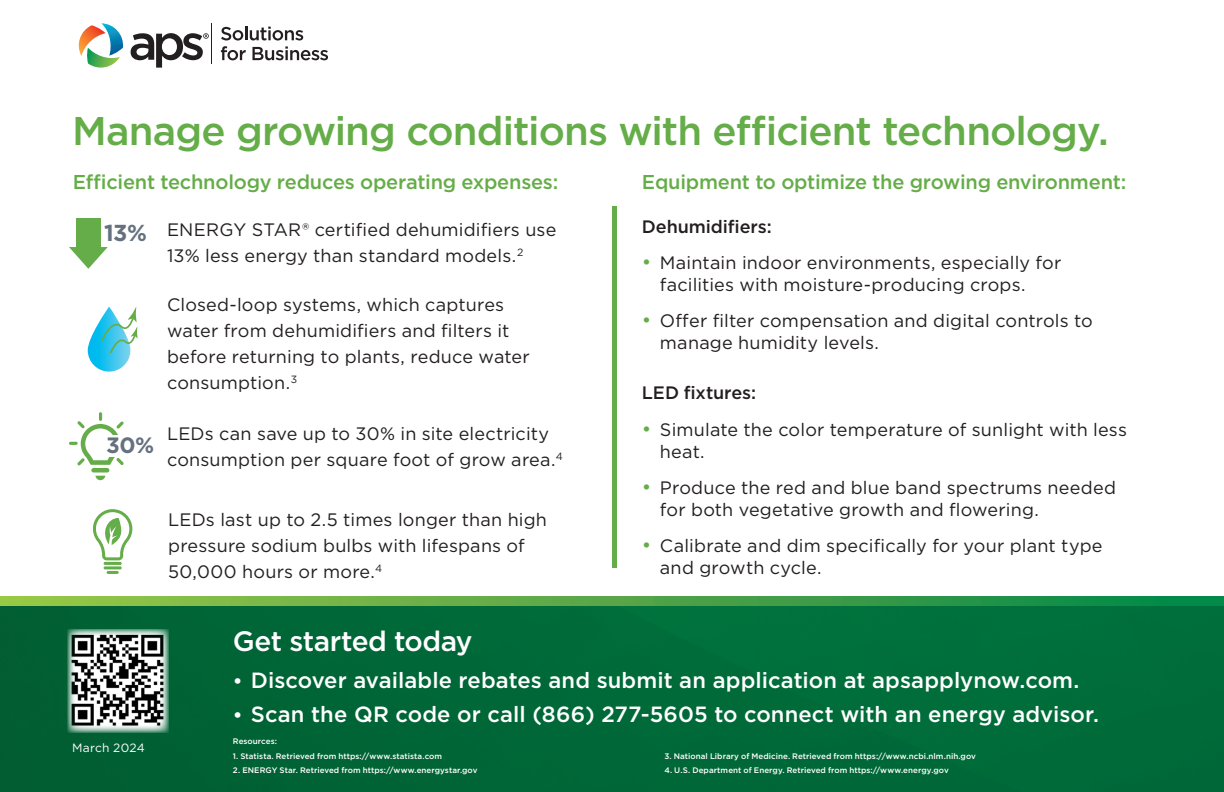
<style>
.page{position:relative;width:1224px;height:792px;background:#fff}
.page>*{position:absolute;margin:0;border:0;box-sizing:border-box;transform-origin:0 0}
.Body_copy{font:500 40px "Gotham";letter-spacing:-.025em;color:#65ad48}
.t1{font:500 28px "Gotham";letter-spacing:-.02em;color:#fff}
.t2{font:700 23px "Gotham";color:#65717f}
.t3{font:700 22.2px "Gotham";color:#65717f}
.t4{font:500 22px "Gotham";letter-spacing:.005em;color:#fff}
.t5{font:500 20px "Gotham";letter-spacing:-.015em;color:#65ad48}
.Bullets{font:18px/26px "Gotham";letter-spacing:.01em;color:#231f20}
.t6{font:500 18px "Gotham";letter-spacing:-.005em;color:#231f20}
.t7{font:12px "Gotham";letter-spacing:.025em;color:#fff}
.t8{font:500 8px "Gotham";letter-spacing:.005em;color:#fff}
.s1{font-size:20px;color:#65ad48}
.s2{font-size:20px}
</style>
<div class="page">
<img style="left:0;top:605px;width:1224px;height:187px">
<svg style="left:221px;top:26px;width:107px;height:34px"></svg>
<hr style="left:211px;top:24px;width:1px;height:40px;background:#231f20">
<svg style="left:131px;top:33px;width:78px;height:35px"></svg>
<svg style="left:78px;top:23px;width:46px;height:45px"></svg>
<svg style="left:68px;top:629px;width:101px;height:104px;background:#80af99"></svg>
<img style="left:71px;top:633px;width:93px;height:94px">
<svg style="left:0;top:596px;width:1224px;height:9px;background:#52a647"></svg>
<hr style="left:612px;top:206px;width:4px;height:361px;background:#65ad48">
<div style="left:76px;top:218px;width:25px;height:31px;background:#65ad48"></div>
<svg style="left:69px;top:247px;width:39px;height:22px"></svg>
<div style="left:91px;top:468px;width:18px;height:5px;background:#65ad48;border-radius:2px"></div>
<svg style="left:95px;top:476px;width:10px;height:4px"></svg>
<svg style="left:69px;top:412px;width:55px;height:54px"></svg>
<div style="left:106px;top:436px;width:50px;height:21px;background:#fff"></div>
<svg style="left:88px;top:307px;width:50px;height:65px"></svg>
<svg style="left:93px;top:509px;width:39px;height:51px"></svg>
<hr style="left:104px;top:562px;width:18px;height:3px;background:#65ad48;border-radius:2px">
<hr style="left:104px;top:566px;width:18px;height:3px;background:#65ad48;border-radius:2px">
<svg style="left:107px;top:571px;width:12px;height:3px"></svg>
<p class="Body_copy" style="left:72px;top:105px;width:1038px">Manage growing conditions with efficient technology.</p>
<p class="t5" style="left:73px;top:169px;width:487px">Efficient technology reduces operating expenses:</p>
<p class="t5" style="left:642px;top:169px;width:486px">Equipment to optimize the growing environment:</p>
<p class="Bullets" style="left:167px;top:216px;width:391px">ENERGY STAR® certified dehumidifiers use<br>13% less energy than standard models.<sup>2</sup></p>
<p class="Bullets" style="left:167px;top:291px;width:364px">Closed-loop systems, which captures water from dehumidifiers and filters it before returning to plants, reduce water consumption.<sup>3</sup></p>
<p class="Bullets" style="left:167px;top:420px;width:397px">LEDs can save up to 30% in site electricity consumption per square foot of grow area.<sup>4</sup></p>
<p class="t6" style="left:642px;top:214px;width:131px">Dehumidifiers:</p>
<p class="Bullets" style="left:660px;top:251px;width:403px;line-height:22px;text-indent:-18px"><span class="s1">•</span> Maintain indoor environments, especially for facilities with moisture-producing crops.</p>
<p class="Bullets" style="left:660px;top:310px;width:434px;line-height:22px;text-indent:-18px"><span class="s1">•</span> Offer filter compensation and digital controls to manage humidity levels.</p>
<p class="t6" style="left:642px;top:381px;width:116px">LED fixtures:</p>
<p class="Bullets" style="left:660px;top:418px;width:469px;line-height:22px;text-indent:-18px"><span class="s1">•</span> Simulate the color temperature of sunlight with less heat.</p>
<p class="Bullets" style="left:660px;top:476px;width:458px;line-height:22px;text-indent:-18px"><span class="s1">•</span> Produce the red and blue band spectrums needed for both vegetative growth and flowering.</p>
<p class="Bullets" style="left:660px;top:535px;width:444px;line-height:22px;text-indent:-18px"><span class="s1">•</span> Calibrate and dim specifically for your plant type and growth cycle.</p>
<p class="t2" style="left:104px;top:218px;width:44px">13%</p>
<p class="t3" style="left:106px;top:431px;width:50px">30%</p>
<p class="Bullets" style="left:168px;top:506px;width:380px">LEDs last up to 2.5 times longer than high pressure sodium bulbs with lifespans of<br>50,000 hours or more.<sup>4</sup></p>
<p class="t7" style="left:72px;top:740px;width:74px">March 2024</p>
<h2 class="t1" style="left:233px;top:623px;width:241px">Get started today</h2>
<p class="t4" style="left:233px;top:666px;width:848px"><span class="s2">•</span> Discover available rebates and submit an application at apsapplynow.com.</p>
<p class="t4" style="left:233px;top:700px;width:868px"><span class="s2">•</span> Scan the QR code or call (866) 277-5605 to connect with an energy advisor.</p>
<p class="t8" style="left:233px;top:736px;width:46px">Resources:</p>
<p class="t8" style="left:233px;top:751px;width:211px">1. Statista. Retrieved from https://www.statista.com</p>
<p class="t8" style="left:233px;top:765px;width:246px">2. ENERGY Star. Retrieved from https://www.energystar.gov</p>
<p class="t8" style="left:664px;top:751px;width:313px">3. National Library of Medicine. Retrieved from https://www.ncbi.nlm.nih.gov</p>
<p class="t8" style="left:664px;top:765px;width:286px">4. U.S. Department of Energy. Retrieved from https://www.energy.gov</p>
</div>
